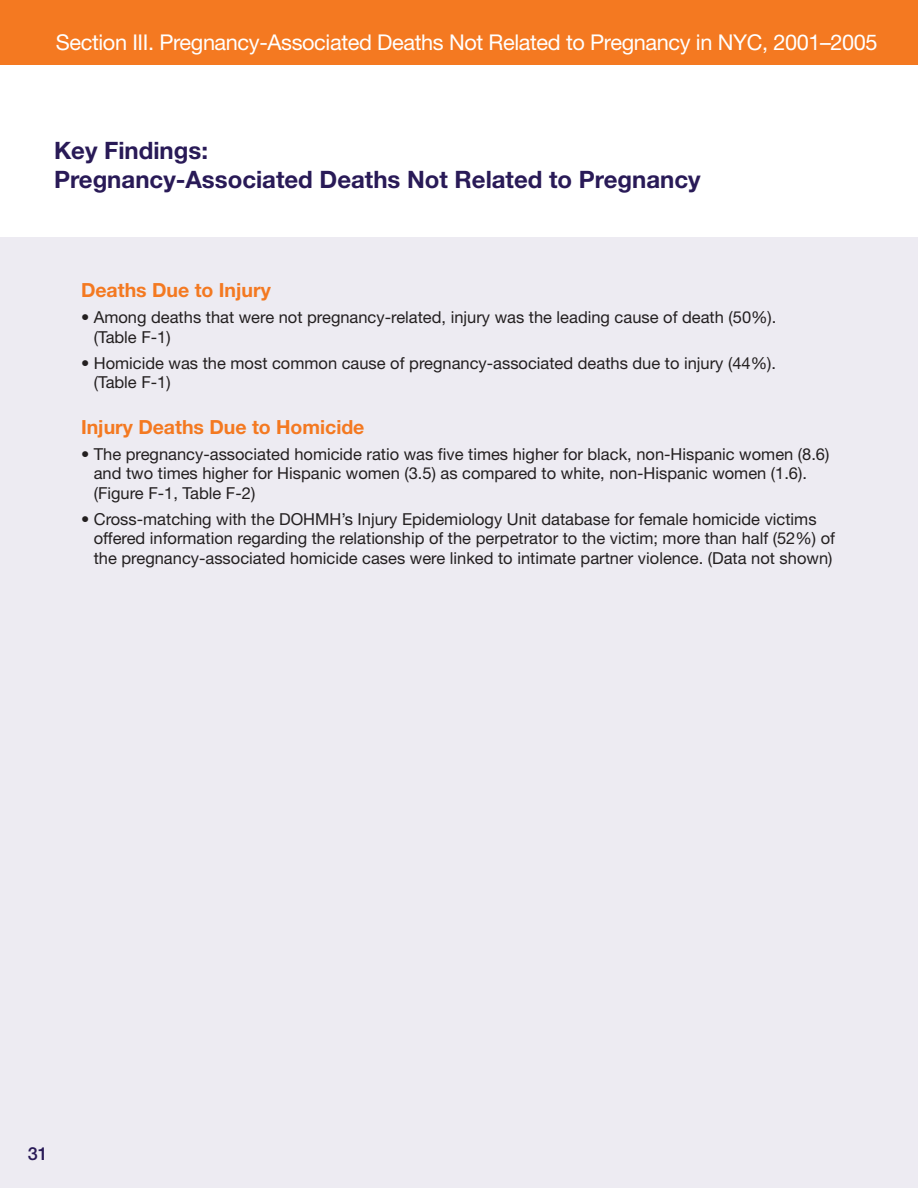
<style>
.page{position:relative;width:918px;height:1188px;background:#fff}
.page>*{position:absolute;margin:0;border:0;box-sizing:border-box;transform-origin:0 0}
.t1{font:700 24px/28.8px "Helvetica Neue";color:#291a57}
.t2{font:21.75px "Helvetica Neue";letter-spacing:-.015em;color:#fff}
.t3{font:700 19.5px "Helvetica Neue";color:#f47921}
.t4{font:500 18px "Helvetica Neue";color:#291a57}
.t5{font:16.5px/19.5px "Helvetica Neue";color:#231f20}
</style>
<div class="page">
<div style="left:0;top:237px;width:918px;height:951px;background:#edebf2"></div>
<div style="left:0;top:0;width:918px;height:65px;background:#f47921"></div>
<h2 class="t2" style="left:56px;top:35px;width:824px">Section III. Pregnancy-Associated Deaths Not Related to Pregnancy in NYC, 2001–2005</h2>
<h1 class="t1" style="left:54px;top:138px;width:648px">Key Findings:<br>Pregnancy-Associated Deaths Not Related to Pregnancy</h1>
<p class="t3" style="left:81px;top:283px;width:191px">Deaths Due to Injury</p>
<p class="t5" style="left:94px;top:309px;width:684px;text-indent:-13px">• Among deaths that were not pregnancy-related, injury was the leading cause of death (50%). (Table F-1)</p>
<p class="t5" style="left:94px;top:355px;width:684px;text-indent:-13px">• Homicide was the most common cause of pregnancy-associated deaths due to injury (44%). (Table F-1)</p>
<p class="t3" style="left:81px;top:420px;width:285px">Injury Deaths Due to Homicide</p>
<p class="t5" style="left:94px;top:446px;width:737px;text-indent:-13px">• The pregnancy-associated homicide ratio was five times higher for black, non-Hispanic women (8.6) and two times higher for Hispanic women (3.5) as compared to white, non-Hispanic women (1.6). (Figure F-1, Table F-2)</p>
<p class="t5" style="left:94px;top:511px;width:743px;text-indent:-13px">• Cross-matching with the DOHMH’s Injury Epidemiology Unit database for female homicide victims offered information regarding the relationship of the perpetrator to the victim; more than half (52%) of the pregnancy-associated homicide cases were linked to intimate partner violence. (Data not shown)</p>
<p class="t4" style="left:28px;top:1148px;width:21px">31</p>
</div>
